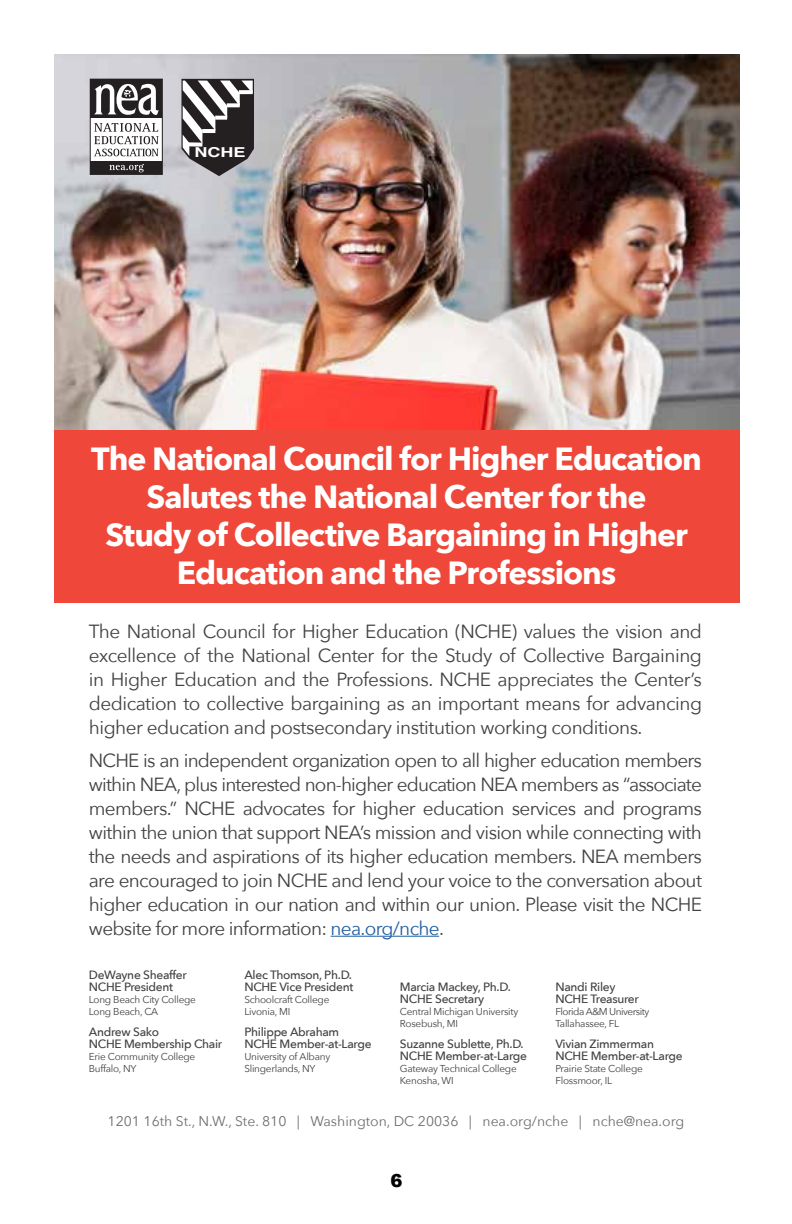
<style>
.page{position:relative;width:792px;height:1224px;background:#fff}
.page>*{position:absolute;margin:0;border:0;box-sizing:border-box;transform-origin:0 0}
.t1{font:700 32px/38px "Avenir Next";letter-spacing:-.035em;color:#fff;text-align:center}
.t2{font:19px/24px "Avenir Next";letter-spacing:-.03em;color:#414042;text-align:justify}
.t3{font:900 18px "Arial";color:#000}
.t4{font:14px "Avenir Next";color:#6d6e71}
.t5{font:700 13.6px "Helvetica";color:#fff;scale:1.32 1}
.t6{font:500 12px/12px "Avenir Next";letter-spacing:-.025em;color:#414042}
.t7{font:10px/12px "Avenir Next";letter-spacing:-.025em;color:#414042}
.t8{font:10px/12px "Avenir Next";letter-spacing:-.05em;color:#414042}
.s1{color:#215e9e}
</style>
<div class="page">
<img style="left:54px;top:54px;width:685px;height:376px">
<div style="left:54px;top:430px;width:685px;height:173px;background:#ef4739"></div>
<svg style="left:181px;top:79px;width:73px;height:97px"></svg>
<div style="left:90px;top:118px;width:72px;height:44px;background:#fff"></div>
<div style="left:91px;top:80px;width:71px;height:38px;background:#241f21"></div>
<div style="left:90px;top:161px;width:72px;height:13px;background:#241f21"></div>
<svg style="left:94px;top:83px;width:65px;height:32px"></svg>
<svg style="left:109px;top:164px;width:35px;height:8px"></svg>
<svg style="left:94px;top:123px;width:65px;height:33px"></svg>
<div style="left:90px;top:79px;width:73px;height:96px;border:1px solid #241f21"></div>
<hr style="left:331px;top:936px;width:108px;height:1px;background:#215e9e">
<p class="t5" style="left:194px;top:141px;width:40px">NCHE</p>
<h1 class="t1" style="left:91px;top:439px;width:612px">The National Council for Higher Education Salutes the National Center for the<br>Study of Collective Bargaining in Higher Education and the Professions</h1>
<p class="t2" style="left:89px;top:618px;width:615px">The National Council for Higher Education (NCHE) values the vision and excellence of the National Center for the Study of Collective Bargaining in Higher Education and the Professions. NCHE appreciates the Center’s dedication to collective bargaining as an important means for advancing higher education and postsecondary institution working conditions.</p>
<p class="t2" style="left:89px;top:747px;width:615px">NCHE is an independent organization open to all higher education members within NEA, plus interested non-higher education NEA members as “associate members.” NCHE advocates for higher education services and programs within the union that support NEA’s mission and vision while connecting with the needs and aspirations of its higher education members. NEA members are encouraged to join NCHE and lend your voice to the conversation about higher education in our nation and within our union. Please visit the NCHE website for more information: <span class="s1">nea.org/nche</span>.</p>
<p class="t6" style="left:89px;top:969px;width:99px">DeWayne Sheaffer<br>NCHE President</p>
<p class="t7" style="left:89px;top:993px;width:109px">Long Beach City College<br>Long Beach, CA</p>
<p class="t6" style="left:89px;top:1026px;width:135px">Andrew Sako<br>NCHE Membership Chair</p>
<p class="t7" style="left:89px;top:1050px;width:108px">Erie Community College<br>Buffalo, NY</p>
<p class="t6" style="left:244px;top:969px;width:110px">Alec Thomson, Ph.D.<br>NCHE Vice President</p>
<p class="t7" style="left:244px;top:993px;width:87px">Schoolcraft College<br>Livonia, MI</p>
<p class="t6" style="left:244px;top:1026px;width:129px">Philippe Abraham<br>NCHE Member-at-Large</p>
<p class="t7" style="left:244px;top:1050px;width:87px">University of Albany<br>Slingerlands, NY</p>
<p class="t6" style="left:555px;top:981px;width:85px">Nandi Riley<br>NCHE Treasurer</p>
<p class="t8" style="left:555px;top:1005px;width:95px">Florida A&amp;M University<br>Tallahassee, FL</p>
<p class="t6" style="left:555px;top:1038px;width:129px">Vivian Zimmerman<br>NCHE Member-at-Large</p>
<p class="t7" style="left:555px;top:1062px;width:89px">Prairie State College<br>Flossmoor, IL</p>
<p class="t4" style="left:108px;top:1109px;width:578px">1201 16th St., N.W., Ste. 810 | Washington, DC 20036 | nea.org/nche | nche@nea.org</p>
<p class="t6" style="left:400px;top:981px;width:112px">Marcia Mackey, Ph.D.<br>NCHE Secretary</p>
<p class="t7" style="left:400px;top:1005px;width:120px">Central Michigan University<br>Rosebush, MI</p>
<p class="t6" style="left:400px;top:1038px;width:129px">Suzanne Sublette, Ph.D.<br>NCHE Member-at-Large</p>
<p class="t7" style="left:400px;top:1062px;width:118px">Gateway Technical College<br>Kenosha, WI</p>
<p class="t3" style="left:391px;top:1168px;width:14px">6</p>
</div>
